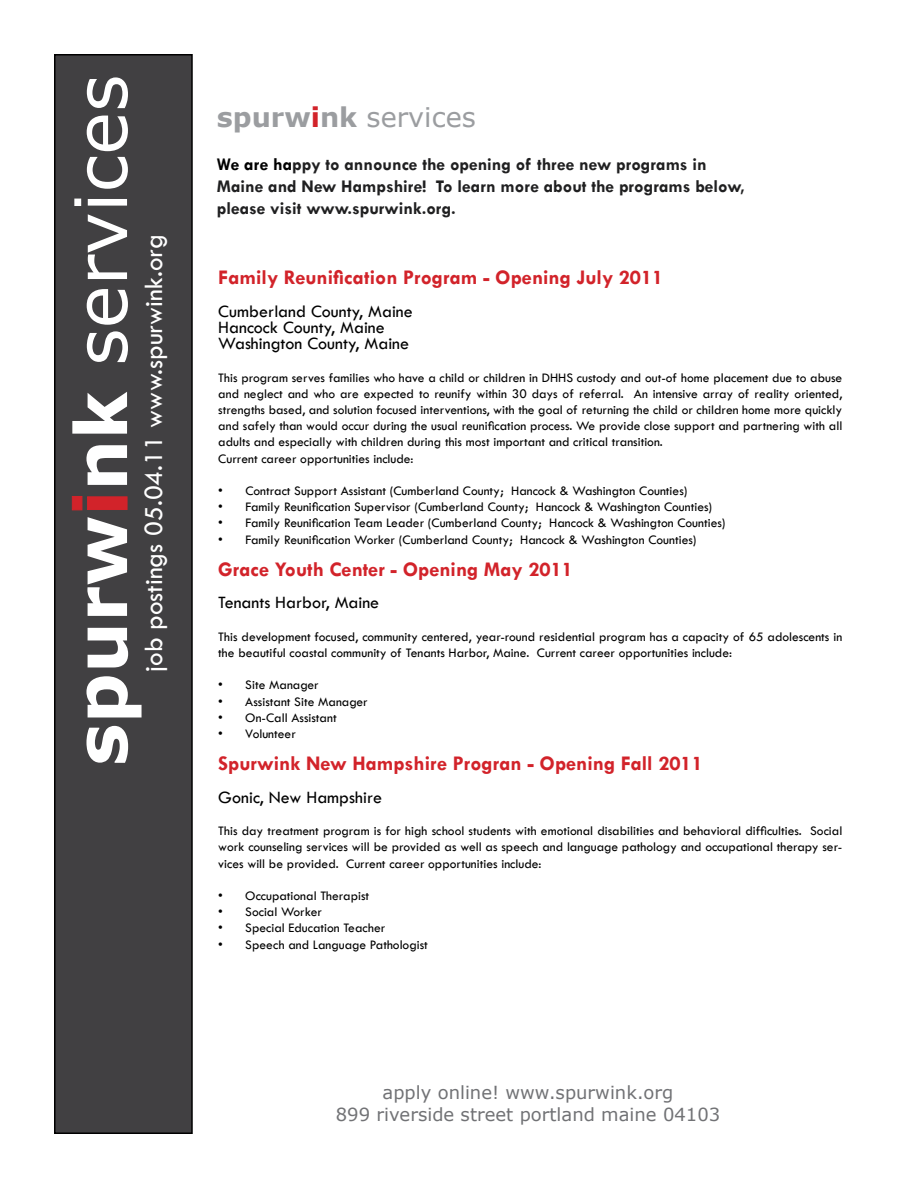
<style>
.page{position:relative;width:918px;height:1188px;background:#fff}
.page>*{position:absolute;margin:0;border:0;box-sizing:border-box;transform-origin:0 0}
.t1{font:72px "Verdana";color:#fff}
.t2{font:27px "Tw Cen";color:#fff}
.t3{font:27px "Verdana";color:#9b9da0}
.t4{font:700 21px "Tw Cen";color:#d2232a}
.t5{font:700 18px/21.6px "Tw Cen";color:#202021}
.t6{font:18px/16.2px "Tw Cen";color:#000}
.t7{font:18px/21.6px "Verdana";color:#717275;text-align:center}
.t8{font:13.5px/16.2px "Tw Cen";color:#000}
.s1{font-weight:700}
.s2{font-weight:700;color:#d2232a}
.s3{color:#000}
</style>
<div class="page">
<div style="left:55px;top:55px;width:137px;height:1078px;background:#414042"></div>
<div style="left:54px;top:54px;width:139px;height:1080px;border:2px solid #000"></div>
<svg style="left:72px;top:496px;width:56px;height:15px"></svg>
<h1 class="t1" style="left:55px;top:766px;width:693px;rotate:-90deg"><span class="s1">spurw</span><span class="s2">i</span><span class="s1">nk</span> services</h1>
<h2 class="t2" style="left:137px;top:672px;width:440px;rotate:-90deg">job postings 05.04.11 www.spurwink.org</h2>
<h2 class="t3" style="left:217px;top:100px;width:261px"><span class="s1">spurw</span><span class="s2">i</span><span class="s1">nk</span> services</h2>
<h3 class="t5" style="left:217px;top:153px;width:529px"><span class="s3">We are ha</span>ppy to announce the opening of three new programs in<br>Maine and New Hampshire! To learn more about the programs below, please visit www.spurwink.org.</h3>
<h3 class="t4" style="left:218px;top:265px;width:447px">Family Reunification Program - Opening July 2011</h3>
<h3 class="t6" style="left:218px;top:303px;width:196px">Cumberland County, Maine<br>Hancock County, Maine<br>Washington County, Maine</h3>
<p class="t8" style="left:218px;top:369px;width:626px">This program serves families who have a child or children in DHHS custody and out-of home placement due to abuse and neglect and who are expected to reunify within 30 days of referral. An intensive array of reality oriented, strengths based, and solution focused interventions, with the goal of returning the child or children home more quickly and safely than would occur during the usual reunification process. We provide close support and partnering with all adults and especially with children during this most important and critical transition.<br>Current career opportunities include:</p>
<p class="t8" style="left:218px;top:483px;width:471px">• Contract Support Assistant (Cumberland County; Hancock &amp; Washington Counties)</p>
<p class="t8" style="left:218px;top:499px;width:495px">• Family Reunification Supervisor (Cumberland County; Hancock &amp; Washington Counties)</p>
<p class="t8" style="left:218px;top:515px;width:509px">• Family Reunification Team Leader (Cumberland County; Hancock &amp; Washington Counties)</p>
<p class="t8" style="left:218px;top:531px;width:480px">• Family Reunification Worker (Cumberland County; Hancock &amp; Washington Counties)</p>
<h3 class="t4" style="left:218px;top:557px;width:356px">Grace Youth Center - Opening May 2011</h3>
<h3 class="t6" style="left:218px;top:595px;width:162px">Tenants Harbor, Maine</h3>
<p class="t8" style="left:218px;top:628px;width:625px">This development focused, community centered, year-round residential program has a capacity of 65 adolescents in the beautiful coastal community of Tenants Harbor, Maine. Current career opportunities include:</p>
<p class="t8" style="left:218px;top:677px;width:102px">• Site Manager</p>
<p class="t8" style="left:218px;top:693px;width:151px">• Assistant Site Manager</p>
<p class="t8" style="left:218px;top:709px;width:120px">• On-Call Assistant</p>
<p class="t8" style="left:218px;top:726px;width:79px">• Volunteer</p>
<h3 class="t4" style="left:218px;top:751px;width:486px">Spurwink New Hampshire Progran - Opening Fall 2011</h3>
<h3 class="t6" style="left:218px;top:789px;width:165px">Gonic, New Hampshire</h3>
<p class="t8" style="left:218px;top:823px;width:625px;text-align:justify">This day treatment program is for high school students with emotional disabilities and behavioral difficulties. Social work counseling services will be provided as well as speech and language pathology and occupational therapy ser&shy;vices will be provided. Current career opportunities include:</p>
<p class="t8" style="left:218px;top:888px;width:152px">• Occupational Therapist</p>
<p class="t8" style="left:218px;top:904px;width:105px">• Social Worker</p>
<p class="t8" style="left:218px;top:920px;width:169px">• Special Education Teacher</p>
<p class="t8" style="left:218px;top:936px;width:211px">• Speech and Language Pathologist</p>
<h3 class="t7" style="left:336px;top:1081px;width:386px">apply online! www.spurwink.org<br>899 riverside street portland maine 04103</h3>
</div>
